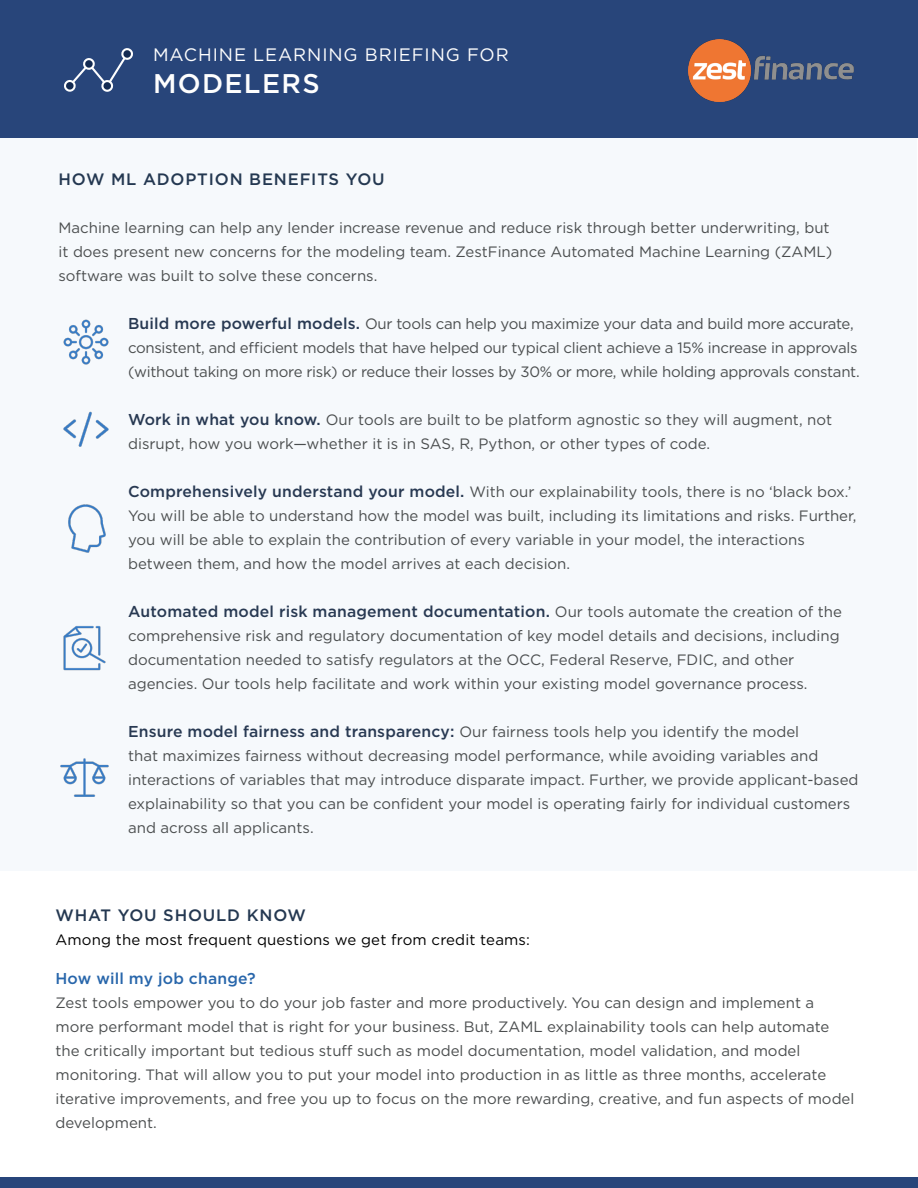
<style>
.page{position:relative;width:918px;height:1188px;background:#fff}
.page>*{position:absolute;margin:0;border:0;box-sizing:border-box;transform-origin:0 0}
.t1{font:500 27px "Gotham";letter-spacing:.05em;color:#fefefe}
.t2{font:18px "Gotham";letter-spacing:.05em;color:#fefefe}
.t3{font:500 16.5px "Gotham";letter-spacing:.05em;color:#243851}
.t4{font:500 15.75px "Gotham";letter-spacing:.01em;color:#283952}
.t5{font:500 15.75px "Gotham";letter-spacing:.01em;color:#2866ab}
.t6{font:15px/24px "Gotham";color:#4b4e4f}
.t7{font:15px/24px "Gotham";letter-spacing:-.02em;color:#4b4e4f}
.t8{font:15px "Gotham";letter-spacing:.01em;color:#000}
.s1{font-weight:500;font-size:15.75px;color:#283952}
.s2{font-weight:400;font-size:15px;color:#4b4e4f}
</style>
<div class="page">
<div style="left:0;top:0;width:918px;height:138px;background:#28457a"></div>
<div style="left:1px;top:139px;width:916px;height:732px;background:#f0f5fb"></div>
<img style="left:689px;top:40px;width:63px;height:62px">
<svg style="left:754px;top:55px;width:100px;height:25px"></svg>
<div style="left:0;top:1178px;width:918px;height:10px;background:#28457a"></div>
<svg style="left:64px;top:48px;width:69px;height:44px"></svg>
<img style="left:63px;top:626px;width:43px;height:45px">
<img style="left:64px;top:411px;width:44px;height:36px">
<img style="left:63px;top:319px;width:46px;height:46px">
<img style="left:68px;top:504px;width:38px;height:49px">
<img style="left:60px;top:758px;width:49px;height:39px">
<p class="t2" style="left:153px;top:43px;width:357px">MACHINE LEARNING BRIEFING FOR</p>
<h1 class="t1" style="left:153px;top:66px;width:168px">MODELERS</h1>
<p class="t3" style="left:58px;top:168px;width:328px">HOW ML ADOPTION BENEFITS YOU</p>
<p class="t6" style="left:58px;top:215px;width:775px">Machine learning can help any lender increase revenue and reduce risk through better underwriting, but it does present new concerns for the modeling team. ZestFinance Automated Machine Learning (ZAML) software was built to solve these concerns.</p>
<p class="t7" style="left:128px;top:311px;width:733px"><span class="s1">Build more powerful models.</span> Our tools can help you maximize your data and build more accurate, consistent, and efficient models that have helped our typical client achieve a 15% increase in approvals (without taking on more risk) or reduce their losses by 30% or more, while holding approvals constant.</p>
<p class="t6" style="left:128px;top:407px;width:706px"><span class="s1">Work in what you know.</span> Our tools are built to be platform agnostic so they will augment, not disrupt, how you work—whether it is in SAS, R, Python, or other types of code.</p>
<p class="t6" style="left:128px;top:479px;width:730px"><span class="s1">Comprehensively understand your model.</span> With our explainability tools, there is no ‘black box.’ You will be able to understand how the model was built, including its limitations and risks. Further, you will be able to explain the contribution of every variable in your model, the interactions between them, and how the model arrives at each decision.</p>
<p class="t4" style="left:128px;top:601px;width:715px">Automated model risk management documentation. <span class="s2">Our tools automate the creation of the</span></p>
<p class="t6" style="left:128px;top:623px;width:713px">comprehensive risk and regulatory documentation of key model details and decisions, including documentation needed to satisfy regulators at the OCC, Federal Reserve, FDIC, and other agencies. Our tools help facilitate and work within your existing model governance process.</p>
<p class="t6" style="left:128px;top:719px;width:732px"><span class="s1">Ensure model fairness and transparency:</span> Our fairness tools help you identify the model<br>that maximizes fairness without decreasing model performance, while avoiding variables and interactions of variables that may introduce disparate impact. Further, we provide applicant-based explainability so that you can be confident your model is operating fairly for individual customers and across all applicants.</p>
<p class="t3" style="left:56px;top:904px;width:252px">WHAT YOU SHOULD KNOW</p>
<p class="t8" style="left:56px;top:930px;width:476px">Among the most frequent questions we get from credit teams:</p>
<p class="t5" style="left:56px;top:968px;width:202px">How will my job change?</p>
<p class="t6" style="left:56px;top:990px;width:800px">Zest tools empower you to do your job faster and more productively. You can design and implement a more performant model that is right for your business. But, ZAML explainability tools can help automate the critically important but tedious stuff such as model documentation, model validation, and model monitoring. That will allow you to put your model into production in as little as three months, accelerate iterative improvements, and free you up to focus on the more rewarding, creative, and fun aspects of model development.</p>
</div>
